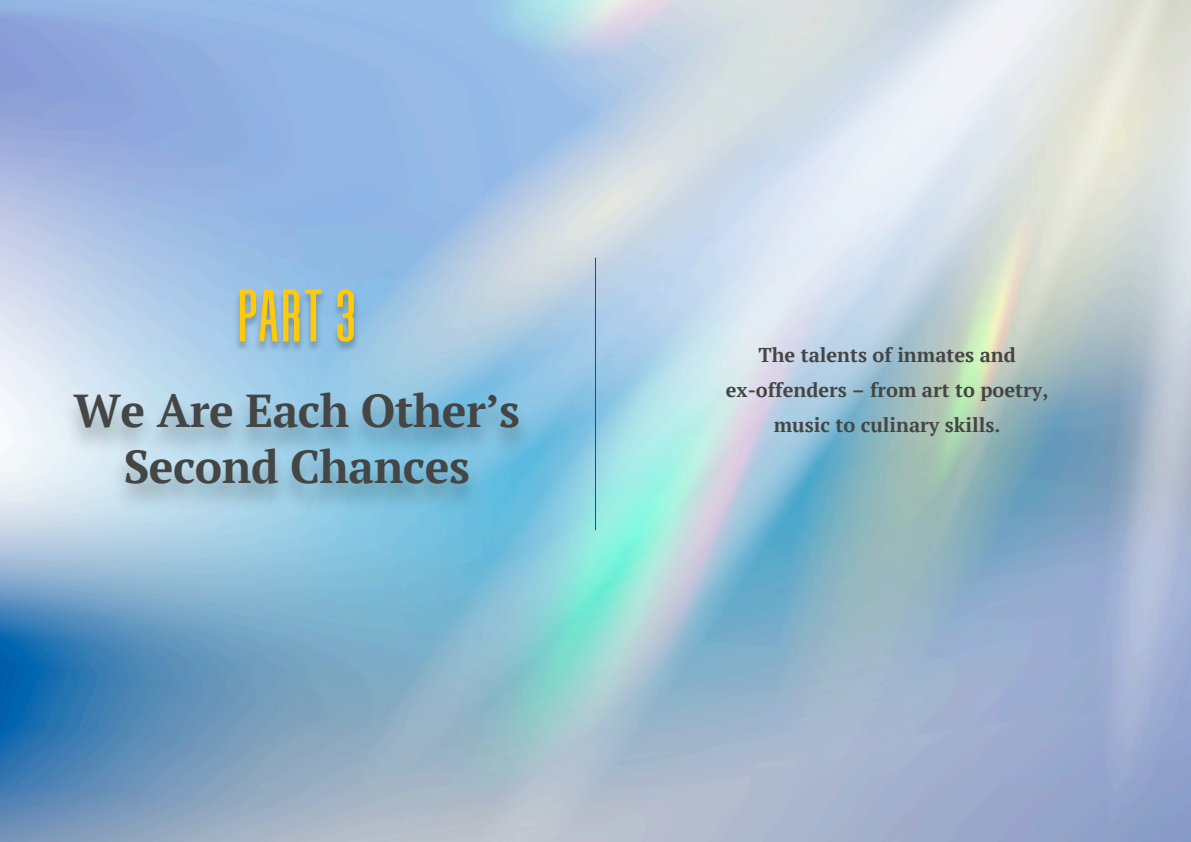
<style>
.page{position:relative;width:1191px;height:842px;background:#fff}
.page>*{position:absolute;margin:0;border:0;box-sizing:border-box;transform-origin:0 0}
.t1{font:74.6px "Alvaro Condensed";color:#feca0a}
.t2{font:700 46px/56px "PT Serif";letter-spacing:-.01em;color:#444645;text-align:center}
.t3{font:700 20px/35px "PT Serif";color:#444645;text-align:center}
</style>
<div class="page">
<img style="left:0;top:0;width:1191px;height:842px">
<img style="left:227px;top:275px;width:139px;height:89px">
<img style="left:52px;top:381px;width:489px;height:150px">
<hr style="left:595px;top:258px;width:1px;height:272px;background:#444645">
<h1 class="t1" style="left:236px;top:293px;width:123px">Part 3</h1>
<h2 class="t2" style="left:73px;top:382px;width:448px">We Are Each Other’s<br>Second Chances</h2>
<p class="t3" style="left:725px;top:338px;width:324px">The talents of inmates and ex-offenders – from art to poetry, music to culinary skills.</p>
</div>
